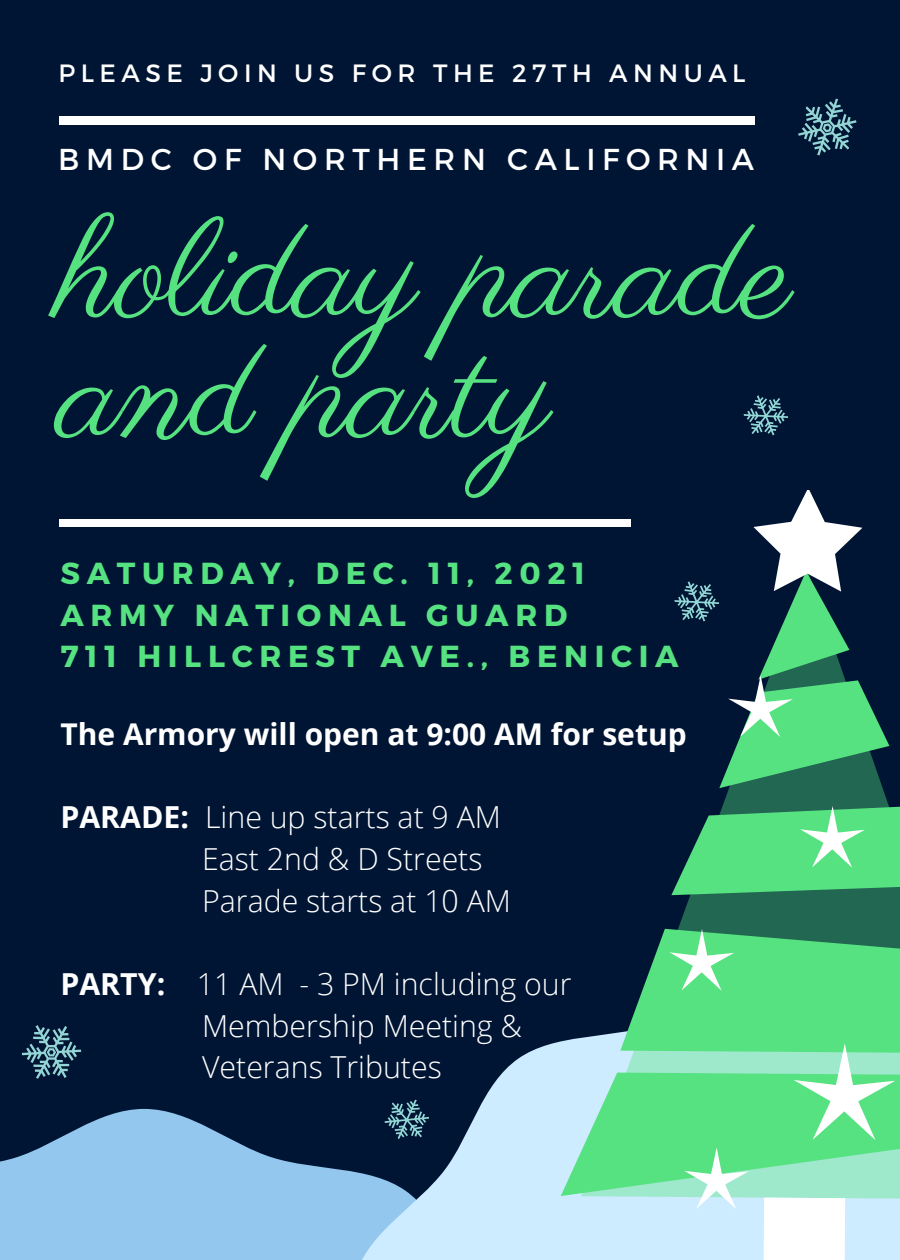
<style>
.page{position:relative;width:900px;height:1260px;background:#001534}
.page>*{position:absolute;margin:0;border:0;box-sizing:border-box;transform-origin:0 0}
.t1{font:140px "Parisienne";color:#57e281}
.t2{font:700 30.5px "Montserrat";letter-spacing:.22em;color:#57e281}
.t3{font:300 30.25px "Open Sans";color:#fff}
.t4{font:30.25px "Montserrat";letter-spacing:.22em;color:#fff}
.t5{font:700 30px "Open Sans";color:#fff}
.t6{font:25px "Montserrat";letter-spacing:.22em;color:#fff}
.s1{font-weight:700}
</style>
<div class="page">
<svg style="left:0;top:1109px;width:343px;height:151px;fill:#93c7ee"></svg>
<svg style="left:343px;top:1041px;width:557px;height:219px;fill:#ceecff"></svg>
<svg style="left:665px;top:745px;width:235px;height:184px;fill:#226752"></svg>
<div style="left:763px;top:1198px;width:82px;height:62px;background:#fff"></div>
<svg style="left:671px;top:806px;width:229px;height:89px;background:#51c47b"></svg>
<svg style="left:561px;top:929px;width:339px;height:280px;background:#6bce95"></svg>
<div style="left:59px;top:117px;width:695px;height:7px;background:#fff"></div>
<div style="left:59px;top:519px;width:572px;height:8px;background:#fff"></div>
<svg style="left:798px;top:98px;width:59px;height:58px"></svg>
<svg style="left:21px;top:1025px;width:61px;height:54px"></svg>
<svg style="left:379px;top:1091px;width:56px;height:56px"></svg>
<svg style="left:743px;top:395px;width:45px;height:41px"></svg>
<svg style="left:669px;top:490px;width:220px;height:298px"></svg>
<p class="t6" style="left:58px;top:57px;width:689px">PLEASE JOIN US FOR THE 27TH ANNUAL</p>
<p class="t4" style="left:58px;top:139px;width:697px">BMDC OF NORTHERN CALIFORNIA</p>
<p class="t1" style="left:59px;top:187px;width:735px">holiday parade</p>
<p class="t1" style="left:59px;top:307px;width:494px">and party</p>
<p class="t2" style="left:60px;top:554px;width:526px">SATURDAY, DEC. 11, 2021</p>
<p class="t2" style="left:60px;top:595px;width:509px">ARMY NATIONAL GUARD</p>
<p class="t2" style="left:60px;top:637px;width:620px">711 HILLCREST AVE., BENICIA</p>
<p class="t5" style="left:60px;top:713px;width:628px">The Armory will open at 9:00 AM for setup</p>
<p class="t3" style="left:60px;top:796px;width:442px"><span class="s1">PARADE:</span> Line up starts at 9 AM</p>
<p class="t3" style="left:202px;top:838px;width:282px">East 2nd &amp; D Streets</p>
<p class="t3" style="left:202px;top:879px;width:310px">Parade starts at 10 AM</p>
<p class="t3" style="left:60px;top:963px;width:513px"><span class="s1">PARTY:</span> 11 AM - 3 PM including our</p>
<p class="t3" style="left:202px;top:1004px;width:322px">Membership Meeting &amp;</p>
<p class="t3" style="left:202px;top:1046px;width:241px">Veterans Tributes</p>
</div>
